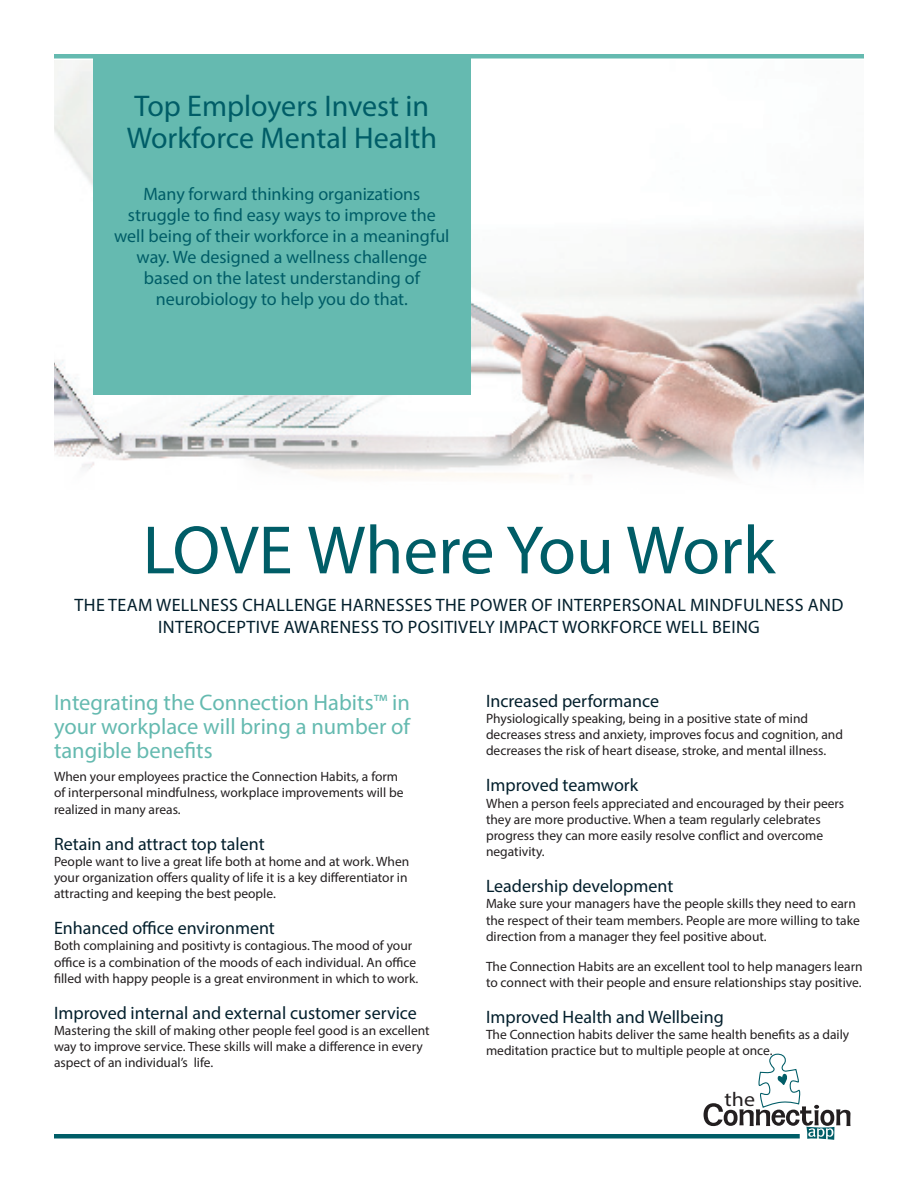
<style>
.page{position:relative;width:918px;height:1188px;background:#fff}
.page>*{position:absolute;margin:0;border:0;box-sizing:border-box;transform-origin:0 0}
.t1{font:69px "Myriad Pro";color:#005d67}
.t2{font:30px/31.5px "Myriad Pro";color:#005d67}
.SubHead{font:22.5px/24px "Myriad Pro";color:#65bab0;text-align:justify}
.t3{font:19.95px "Myriad Pro";color:#231f20;scale:1.1 1}
.ParagraphHead{font:18px/21.6px "Myriad Pro";letter-spacing:.005em;color:#031f2c;text-align:center}
.t4{font:18px/21px "Myriad Pro";color:#005d67;text-align:center}
.Character{font:18px "Myriad Pro";color:#031f2c}
.Character-2{font:13.5px/16.2px "Myriad Pro";color:#231f20}
</style>
<div class="page">
<img style="left:54px;top:60px;width:810px;height:418px">
<svg style="left:704px;top:1054px;width:147px;height:86px"></svg>
<hr style="left:54px;top:1134px;width:746px;height:4px;background:#005d67">
<div style="left:93px;top:54px;width:378px;height:340px;background:#65bab0"></div>
<hr style="left:54px;top:54px;width:810px;height:4px;background:#65bab0">
<p class="t2" style="left:127px;top:90px;width:312px">Top Employers Invest in<br>Workforce Mental Health</p>
<p class="t4" style="left:114px;top:183px;width:337px">Many forward thinking organizations struggle to find easy ways to improve the well being of their workforce in a meaningful way. We designed a wellness challenge based on the latest understanding of neurobiology to help you do that.</p>
<p class="t1" style="left:143px;top:508px;width:634px">LOVE Where You Work</p>
<p class="ParagraphHead" style="left:75px;top:594px;width:770px">THE TEAM WELLNESS CHALLENGE HARNESSES THE POWER OF INTERPERSONAL MINDFULNESS AND<br>INTEROCEPTIVE AWARENESS TO POSITIVELY IMPACT WORKFORCE WELL BEING</p>
<p class="SubHead" style="left:54px;top:690px;width:358px">Integrating the Connection Habits™ in your workplace will bring a number of tangible benefits</p>
<p class="Character-2" style="left:54px;top:768px;width:351px">When your employees practice the Connection Habits, a form of interpersonal mindfulness, workplace improvements will be realized in many areas.</p>
<p class="ParagraphHead" style="left:54px;top:832px;width:212px">Retain and attract top talent</p>
<p class="Character-2" style="left:54px;top:853px;width:357px">People want to live a great life both at home and at work. When your organization offers quality of life it is a key differentiator in attracting and keeping the best people.</p>
<p class="Character" style="left:54px;top:917px;width:222px">Enhanced office environment</p>
<p class="Character-2" style="left:54px;top:938px;width:366px">Both complaining and positivty is contagious. The mood of your office is a combination of the moods of each individual. An office filled with happy people is a great environment in which to work.</p>
<p class="ParagraphHead" style="left:54px;top:1002px;width:364px">Improved internal and external customer service</p>
<p class="Character-2" style="left:54px;top:1022px;width:377px">Mastering the skill of making other people feel good is an excellent way to improve service. These skills will make a difference in every aspect of an individual’s life.</p>
<p class="ParagraphHead" style="left:486px;top:690px;width:175px">Increased performance</p>
<p class="Character-2" style="left:486px;top:710px;width:359px">Physiologically speaking, being in a positive state of mind decreases stress and anxiety, improves focus and cognition, and decreases the risk of heart disease, stroke, and mental illness.</p>
<p class="Character" style="left:486px;top:774px;width:154px">Improved teamwork</p>
<p class="Character-2" style="left:486px;top:795px;width:360px">When a person feels appreciated and encouraged by their peers they are more productive. When a team regularly celebrates progress they can more easily resolve conflict and overcome negativity.</p>
<p class="ParagraphHead" style="left:486px;top:875px;width:189px">Leadership development</p>
<p class="Character-2" style="left:486px;top:896px;width:375px">Make sure your managers have the people skills they need to earn the respect of their team members. People are more willing to take direction from a manager they feel positive about.</p>
<p class="Character-2" style="left:486px;top:958px;width:378px">The Connection Habits are an excellent tool to help managers learn to connect with their people and ensure relationships stay positive.</p>
<p class="ParagraphHead" style="left:486px;top:1006px;width:239px">Improved Health and Wellbeing</p>
<p class="Character-2" style="left:486px;top:1026px;width:365px">The Connection habits deliver the same health benefits as a daily meditation practice but to multiple people at once.</p>
<h3 class="t3" style="left:725px;top:1087px;width:29px">the</h3>
</div>
